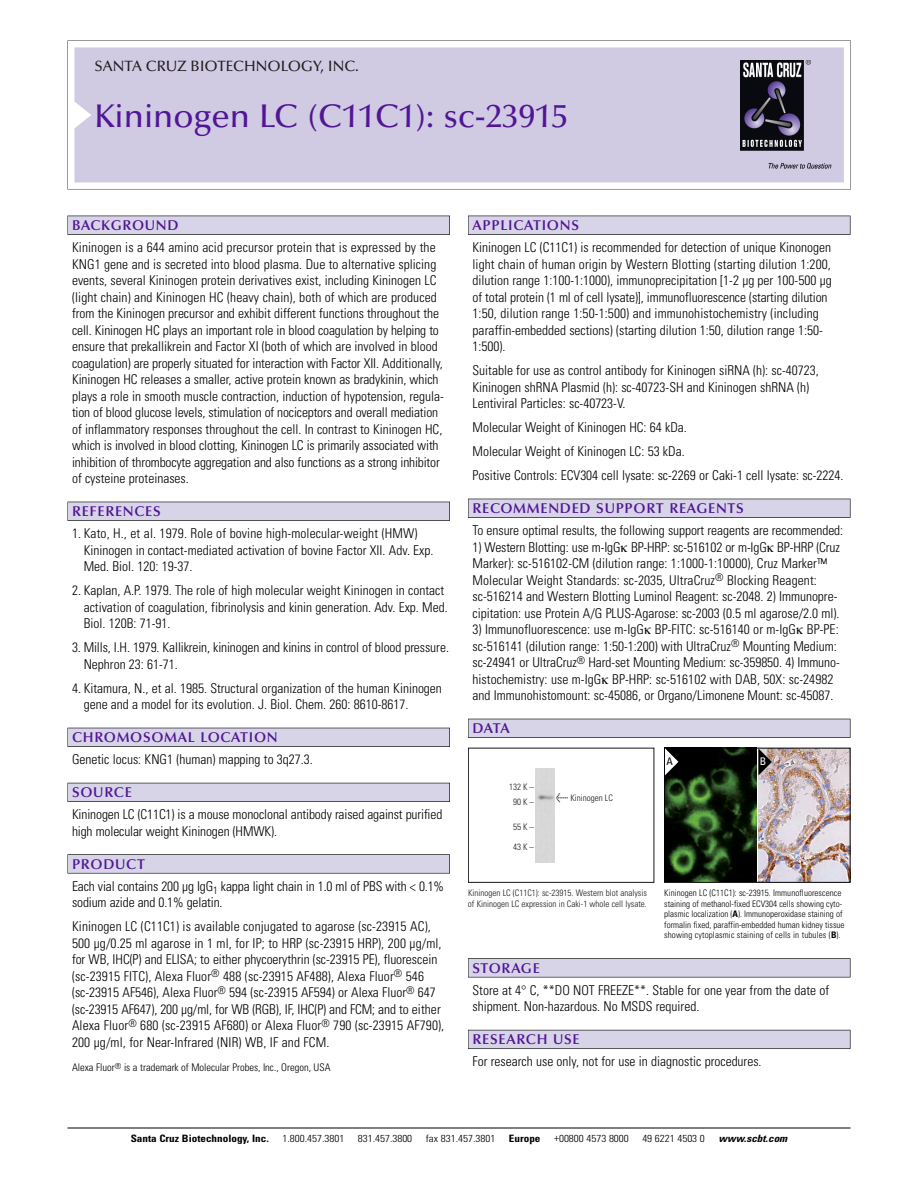
<style>
.page{position:relative;width:918px;height:1188px;background:#fff}
.page>*{position:absolute;margin:0;border:0;box-sizing:border-box;transform-origin:0 0}
.t1{font:500 33px "Optima";color:#511695}
.t2{font:500 15px "Optima";color:#231f20}
.t3{font:600 14.25px "Optima";letter-spacing:.05em;color:#511695}
.t4{font:300 condensed 13.5px/16.5px "Univers";color:#000}
.t5{font:300 condensed 10.5px "Univers";color:#000}
.t6{font:condensed 10.5px "Univers";color:#000}
.t7{font:condensed 10.5px "Univers";color:#fff}
.t8{font:300 condensed 10.2px "Univers";color:#000;scale:1.1 1}
.t9{font:700 condensed 10.2px "Univers";color:#000;scale:1.1 1}
.t10{font:italic 700 condensed 10.2px "Univers";color:#000;scale:1.1 1}
.t11{font:300 condensed 9px/10.5px "Univers";color:#000}
.t12{font:300 condensed 9px/10.5px "Univers";color:#191919}
.s1{font-family:"Meta Plus";font-weight:400;font-stretch:normal;font-size:10.5px}
.s2{font-weight:700}
</style>
<div class="page">
<svg style="left:68px;top:40px;width:783px;height:149px"></svg>
<div style="left:74px;top:47px;width:770px;height:135px;background:#d1cae3"></div>
<img style="left:741px;top:60px;width:90px;height:108px">
<div style="left:68px;top:216px;width:382px;height:19px;background:#535256"></div>
<div style="left:68px;top:216px;width:381px;height:18px;background:#d7d4e8"></div>
<div style="left:68px;top:502px;width:382px;height:19px;background:#525156"></div>
<div style="left:68px;top:502px;width:381px;height:18px;background:#d7d4e8"></div>
<div style="left:68px;top:728px;width:382px;height:19px;background:#515057"></div>
<div style="left:68px;top:728px;width:381px;height:18px;background:#d7d4e8"></div>
<div style="left:68px;top:783px;width:382px;height:19px;background:#535259"></div>
<div style="left:68px;top:783px;width:381px;height:18px;background:#d7d4e8"></div>
<svg style="left:68px;top:854px;width:382px;height:20px"></svg>
<div style="left:68px;top:855px;width:381px;height:18px;background:#d7d4e8"></div>
<div style="left:468px;top:216px;width:382px;height:19px;background:#535256"></div>
<div style="left:468px;top:216px;width:382px;height:18px;background:#d7d4e8"></div>
<div style="left:468px;top:499px;width:382px;height:19px;background:#525156"></div>
<div style="left:468px;top:499px;width:382px;height:18px;background:#d7d4e8"></div>
<div style="left:468px;top:719px;width:382px;height:19px;background:#515057"></div>
<div style="left:468px;top:719px;width:382px;height:18px;background:#d7d4e8"></div>
<div style="left:468px;top:958px;width:382px;height:19px;background:#575659"></div>
<div style="left:468px;top:959px;width:382px;height:18px;background:#d7d4e8"></div>
<div style="left:468px;top:1030px;width:382px;height:19px;background:#595860"></div>
<div style="left:468px;top:1030px;width:382px;height:18px;background:#d7d4e8"></div>
<hr style="left:68px;top:1128px;width:782px;height:1px;background:#000">
<div style="left:468px;top:748px;width:186px;height:135px;border:1px solid #191919"></div>
<div style="left:535px;top:768px;width:20px;height:94px;background:#d7d7d7"></div>
<img style="left:758px;top:750px;width:90px;height:131px">
<img style="left:666px;top:750px;width:90px;height:131px">
<div style="left:664px;top:748px;width:186px;height:135px;border:1px solid #000"></div>
<svg style="left:758px;top:748px;width:14px;height:27px"></svg>
<svg style="left:665px;top:748px;width:13px;height:27px"></svg>
<p class="t2" style="left:94px;top:60px;width:266px">SANTA CRUZ BIOTECHNOLOGY, INC.</p>
<p class="t1" style="left:94px;top:102px;width:475px">Kininogen LC (C11C1): sc-23915</p>
<p class="t3" style="left:72px;top:219px;width:108px">BACKGROUND</p>
<p class="t4" style="left:72px;top:240px;width:373px">Kininogen is a 644 amino acid precursor protein that is expressed by the KNG1 gene and is secreted into blood plasma. Due to alternative splicing events, several Kininogen protein derivatives exist, including Kininogen LC (light chain) and Kininogen HC (heavy chain), both of which are produced from the Kininogen precursor and exhibit different functions throughout the cell. Kininogen HC plays an important role in blood coagulation by helping to ensure that prekallikrein and Factor XI (both of which are involved in blood coagulation) are properly situated for interaction with Factor XII. Additionally, Kininogen HC releases a smaller, active protein known as bradykinin, which plays a role in smooth muscle contraction, induction of hypotension, regula&shy;tion of blood glucose levels, stimulation of nociceptors and overall mediation of inflammatory responses throughout the cell. In contrast to Kininogen HC, which is involved in blood clotting, Kininogen LC is primarily associated with inhibition of thrombocyte aggregation and also functions as a strong inhibitor of cysteine proteinases.</p>
<p class="t3" style="left:72px;top:505px;width:90px">REFERENCES</p>
<p class="t4" style="left:84px;top:526px;width:351px;text-indent:-12px">1. Kato, H., et al. 1979. Role of bovine high-molecular-weight (HMW)<br>Kininogen in contact-mediated activation of bovine Factor XII. Adv. Exp.<br>Med. Biol. 120: 19-37.</p>
<p class="t4" style="left:84px;top:583px;width:366px;text-indent:-12px">2. Kaplan, A.P. 1979. The role of high molecular weight Kininogen in contact activation of coagulation, fibrinolysis and kinin generation. Adv. Exp. Med.<br>Biol. 120B: 71-91.</p>
<p class="t4" style="left:84px;top:640px;width:367px;text-indent:-12px">3. Mills, I.H. 1979. Kallikrein, kininogen and kinins in control of blood pressure.<br>Nephron 23: 61-71.</p>
<p class="t4" style="left:84px;top:681px;width:360px;text-indent:-12px">4. Kitamura, N., et al. 1985. Structural organization of the human Kininogen gene and a model for its evolution. J. Biol. Chem. 260: 8610-8617.</p>
<p class="t3" style="left:72px;top:731px;width:207px">CHROMOSOMAL LOCATION</p>
<p class="t4" style="left:72px;top:753px;width:242px">Genetic locus: KNG1 (human) mapping to 3q27.3.</p>
<p class="t3" style="left:72px;top:786px;width:61px">SOURCE</p>
<p class="t4" style="left:72px;top:808px;width:372px">Kininogen LC (C11C1) is a mouse monoclonal antibody raised against purified high molecular weight Kininogen (HMWK).</p>
<p class="t3" style="left:72px;top:858px;width:74px">PRODUCT</p>
<p class="t4" style="left:72px;top:879px;width:374px">Each vial contains 200 µg IgG<sub>1</sub> kappa light chain in 1.0 ml of PBS with &lt; 0.1% sodium azide and 0.1% gelatin.</p>
<p class="t4" style="left:72px;top:920px;width:374px">Kininogen LC (C11C1) is available conjugated to agarose (sc-23915 AC), 500 µg/0.25 ml agarose in 1 ml, for IP; to HRP (sc-23915 HRP), 200 µg/ml, for WB, IHC(P) and ELISA; to either phycoerythrin (sc-23915 PE), fluorescein (sc-23915 FITC), Alexa Fluor<sup>®</sup> 488 (sc-23915 AF488), Alexa Fluor<sup>®</sup> 546 (sc-23915 AF546), Alexa Fluor<sup>®</sup> 594 (sc-23915 AF594) or Alexa Fluor<sup>®</sup> 647 (sc-23915 AF647), 200 µg/ml, for WB (RGB), IF, IHC(P) and FCM; and to either Alexa Fluor<sup>®</sup> 680 (sc-23915 AF680) or Alexa Fluor<sup>®</sup> 790 (sc-23915 AF790), 200 µg/ml, for Near-Infrared (NIR) WB, IF and FCM.</p>
<p class="t5" style="left:72px;top:1063px;width:260px">Alexa Fluor<sup>®</sup> is a trademark of Molecular Probes, Inc., Oregon, USA</p>
<p class="t3" style="left:473px;top:219px;width:108px">APPLICATIONS</p>
<p class="t4" style="left:473px;top:240px;width:361px">Kininogen LC (C11C1) is recommended for detection of unique Kinonogen light chain of human origin by Western Blotting (starting dilution 1:200, dilution range 1:100-1:1000), immunoprecipitation [1-2 µg per 100-500 µg of total protein (1 ml of cell lysate)], immunofluorescence (starting dilution 1:50, dilution range 1:50-1:500) and immunohistochemistry (including paraffin-embedded sections) (starting dilution 1:50, dilution range 1:50- 1:500).</p>
<p class="t4" style="left:473px;top:363px;width:348px">Suitable for use as control antibody for Kininogen siRNA (h): sc-40723,<br>Kininogen shRNA Plasmid (h): sc-40723-SH and Kininogen shRNA (h)<br>Lentiviral Particles: sc-40723-V.</p>
<p class="t4" style="left:473px;top:420px;width:216px">Molecular Weight of Kininogen HC: 64 kDa.</p>
<p class="t4" style="left:473px;top:444px;width:214px">Molecular Weight of Kininogen LC: 53 kDa.</p>
<p class="t4" style="left:473px;top:468px;width:373px">Positive Controls: ECV304 cell lysate: sc-2269 or Caki-1 cell lysate: sc-2224.</p>
<p class="t3" style="left:473px;top:502px;width:273px">RECOMMENDED SUPPORT REAGENTS</p>
<p class="t4" style="left:473px;top:523px;width:372px">To ensure optimal results, the following support reagents are recommended:</p>
<p class="t4" style="left:473px;top:540px;width:369px">1) Western Blotting: use m-IgG BP-HRP: sc-516102 or m-IgG BP-HRP (Cruz Marker): sc-516102-CM (dilution range: 1:1000-1:10000), Cruz Marker™ Molecular Weight Standards: sc-2035, UltraCruz<sup>®</sup> Blocking Reagent: sc-516214 and Western Blotting Luminol Reagent: sc-2048. 2) Immunopre&shy;cipitation: use Protein A/G PLUS-Agarose: sc-2003 (0.5 ml agarose/2.0 ml).</p>
<p class="t4" style="left:473px;top:622px;width:369px">3) Immunofluorescence: use m-IgG BP-FITC: sc-516140 or m-IgG BP-PE: sc-516141 (dilution range: 1:50-1:200) with UltraCruz<sup>®</sup> Mounting Medium: sc-24941 or UltraCruz<sup>®</sup> Hard-set Mounting Medium: sc-359850. 4) Immuno&shy;histochemistry: use m-IgG BP-HRP: sc-516102 with DAB, 50X: sc-24982 and Immunohistomount: sc-45086, or Organo/Limonene Mount: sc-45087.</p>
<p class="t3" style="left:473px;top:722px;width:39px">DATA</p>
<p class="t12" style="left:509px;top:780px;width:26px;line-height:15.3px;text-align:center">132 K –<br>90K–</p>
<p class="t12" style="left:513px;top:818px;width:22px;line-height:19.5px">55K–<br>43K–</p>
<p class="t12" style="left:556px;top:794px;width:59px"><span class="s1">&lt;</span> Kininogen LC</p>
<p class="t12" style="left:468px;top:889px;width:180px">Kininogen LC (C11C1): sc-23915. Western blot analysis of Kininogen LC expression in Caki-1 whole cell lysate.</p>
<p class="t6" style="left:667px;top:757px;width:8px">A</p>
<p class="t7" style="left:760px;top:757px;width:8px">B</p>
<p class="t11" style="left:664px;top:889px;width:182px">Kininogen LC (C11C1): sc-23915. Immunofluorescence staining of methanol-fixed ECV304 cells showing cyto&shy;plasmic localization (<span class="s2">A</span>). Immunoperoxidase staining of formalin fixed, paraffin-embedded human kidney tissue showing cytoplasmic staining of cells in tubules (<span class="s2">B</span>).</p>
<p class="t3" style="left:473px;top:962px;width:69px">STORAGE</p>
<p class="t4" style="left:473px;top:983px;width:358px">Store at 4° C, **DO NOT FREEZE**. Stable for one year from the date of shipment. Non-hazardous. No MSDS required.</p>
<p class="t3" style="left:473px;top:1033px;width:109px">RESEARCH USE</p>
<p class="t4" style="left:473px;top:1055px;width:291px">For research use only, not for use in diagnostic procedures.</p>
<p class="t9" style="left:131px;top:1135px;width:127px">Santa Cruz Biotechnology, Inc.</p>
<p class="t8" style="left:282px;top:1135px;width:58px">1.800.457.3801</p>
<p class="t8" style="left:358px;top:1135px;width:51px">831.457.3800</p>
<p class="t8" style="left:426px;top:1135px;width:65px">fax 831.457.3801</p>
<p class="t9" style="left:509px;top:1135px;width:30px">Europe</p>
<p class="t8" style="left:554px;top:1135px;width:69px">+00800 4573 8000</p>
<p class="t8" style="left:642px;top:1135px;width:58px">49 6221 4503 0</p>
<p class="t10" style="left:719px;top:1135px;width:66px">www.scbt.com</p>
</div>
